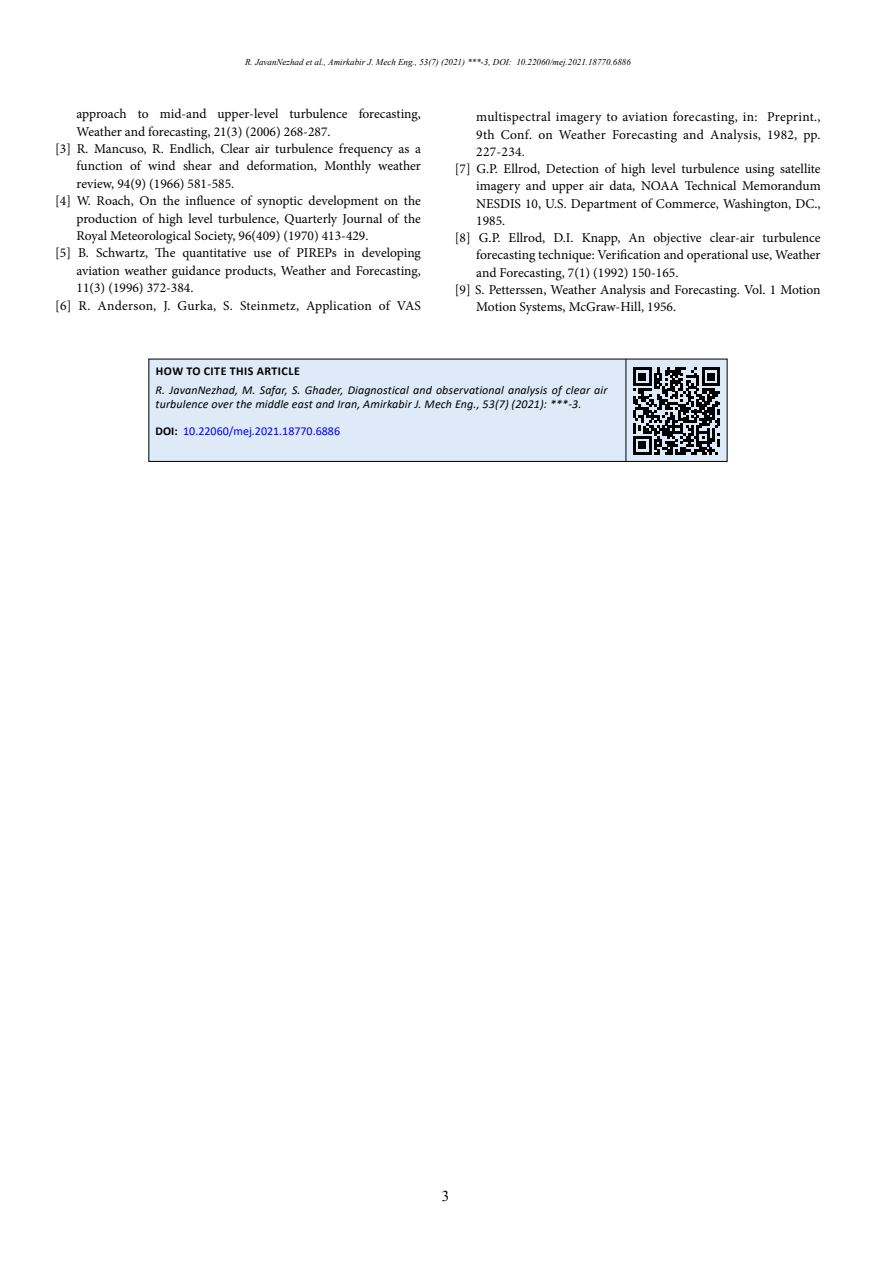
<style>
.page{position:relative;width:893px;height:1263px;background:#fff}
.page>*{position:absolute;margin:0;border:0;box-sizing:border-box;transform-origin:0 0}
.t1{font:15px "Times New Roman";color:#000}
.t2{font:13.5px "Minion Pro";color:#000}
.t3{font:13.5px "Minion Pro";letter-spacing:.02em;color:#000}
.t4{font:italic 12px/14.4px "Calibri";letter-spacing:.01em;color:#000}
.t5{font:12px "Calibri";color:#00f}
.t6{font:700 12px "Calibri";letter-spacing:.04em;color:#000}
.t7{font:italic 9px "Times New Roman";color:#000}
.s1{font-weight:700;color:#000}
</style>
<div class="page">
<div style="left:149px;top:359px;width:578px;height:102px;background:#deeaf7"></div>
<div style="left:148px;top:359px;width:580px;height:103px;border:1px solid #000"></div>
<hr style="left:625px;top:359px;width:1px;height:102px;background:#000">
<svg style="left:633px;top:367px;width:87px;height:88px"></svg>
<p class="t7" style="left:245px;top:56px;width:387px">R. JavanNezhad et al., Amirkabir J. Mech Eng., 53(7) (2021) ***-3, DOI: 10.22060/mej.2021.18770.6886</p>
<p class="t2" style="left:77px;top:105px;width:346px">approach to mid-and upper-level turbulence forecasting,</p>
<p class="t2" style="left:77px;top:122px;width:256px">Weather and forecasting, 21(3) (2006) 268-287.</p>
<p class="t2" style="left:55px;top:140px;width:367px">[3] R. Mancuso, R. Endlich, Clear air turbulence frequency as a</p>
<p class="t2" style="left:77px;top:157px;width:346px">function of wind shear and deformation, Monthly weather</p>
<p class="t2" style="left:77px;top:174px;width:159px">review, 94(9) (1966) 581-585.</p>
<p class="t2" style="left:55px;top:192px;width:367px">[4] W. Roach, On the influence of synoptic development on the</p>
<p class="t2" style="left:77px;top:209px;width:346px">production of high level turbulence, Quarterly Journal of the</p>
<p class="t2" style="left:77px;top:227px;width:293px">Royal Meteorological Society, 96(409) (1970) 413-429.</p>
<p class="t2" style="left:55px;top:244px;width:367px">[5] B. Schwartz, The quantitative use of PIREPs in developing</p>
<p class="t2" style="left:77px;top:262px;width:346px">aviation weather guidance products, Weather and Forecasting,</p>
<p class="t2" style="left:77px;top:279px;width:118px">11(3) (1996) 372-384.</p>
<p class="t2" style="left:55px;top:296px;width:367px">[6] R. Anderson, J. Gurka, S. Steinmetz, Application of VAS</p>
<p class="t3" style="left:476px;top:108px;width:346px">multispectral imagery to aviation forecasting, in: Preprint.,</p>
<p class="t2" style="left:476px;top:125px;width:346px">9th Conf. on Weather Forecasting and Analysis, 1982, pp.</p>
<p class="t2" style="left:476px;top:143px;width:50px">227-234.</p>
<p class="t2" style="left:455px;top:160px;width:367px">[7] G.P. Ellrod, Detection of high level turbulence using satellite</p>
<p class="t2" style="left:476px;top:177px;width:346px">imagery and upper air data, NOAA Technical Memorandum</p>
<p class="t2" style="left:476px;top:194px;width:346px">NESDIS 10, U.S. Department of Commerce, Washington, DC.,</p>
<p class="t2" style="left:476px;top:212px;width:30px">1985.</p>
<p class="t2" style="left:455px;top:229px;width:367px">[8] G.P. Ellrod, D.I. Knapp, An objective clear-air turbulence</p>
<p class="t2" style="left:476px;top:246px;width:346px">forecasting technique: Verification and operational use, Weather</p>
<p class="t2" style="left:476px;top:263px;width:204px">and Forecasting, 7(1) (1992) 150-165.</p>
<p class="t2" style="left:455px;top:281px;width:367px">[9] S. Petterssen, Weather Analysis and Forecasting. Vol. 1 Motion</p>
<p class="t2" style="left:476px;top:298px;width:201px">Motion Systems, McGraw-Hill, 1956.</p>
<p class="t6" style="left:156px;top:362px;width:145px">HOW TO CITE THIS ARTICLE</p>
<p class="t4" style="left:156px;top:382px;width:453px">R. JavanNezhad, M. Safar, S. Ghader, Diagnostical and observational analysis of clear air turbulence over the middle east and Iran, Amirkabir J. Mech Eng., 53(7) (2021): ***-3.</p>
<p class="t5" style="left:156px;top:422px;width:186px"><span class="s1">DOI:</span> 10.22060/mej.2021.18770.6886</p>
<p class="t1" style="left:442px;top:1185px;width:9px">3</p>
</div>
